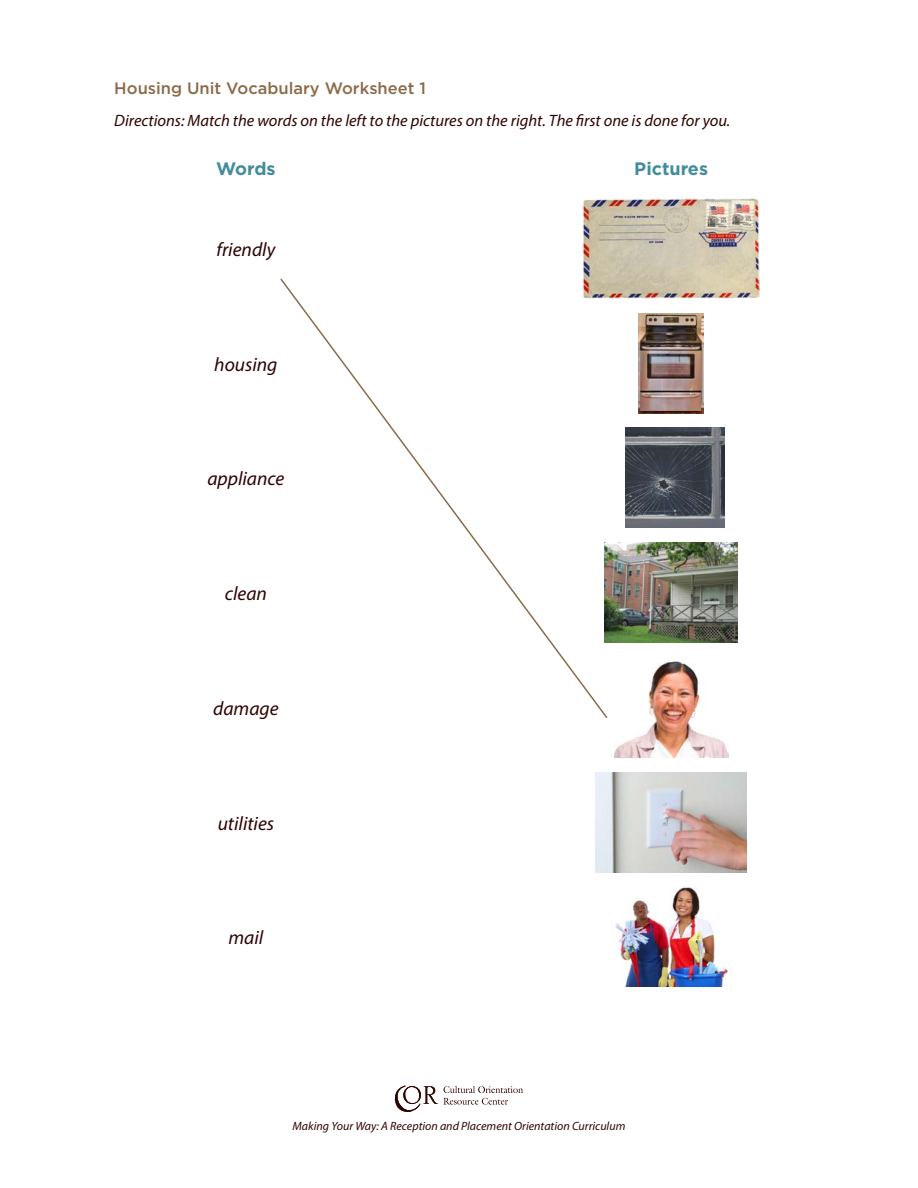
<style>
.page{position:relative;width:918px;height:1188px;background:#fff}
.page>*{position:absolute;margin:0;border:0;box-sizing:border-box;transform-origin:0 0}
.t1{font:italic 19.5px "Myriad Pro";color:#2f0300}
.t2{font:700 18px "Gotham";color:#428c9c}
.t3{font:italic 16.5px "Myriad Pro";color:#2f0300}
.t4{font:500 16.5px "Gotham";color:#8c6a49}
.t5{font:italic 12px "Myriad Pro";color:#2f0300}
</style>
<div class="page">
<svg style="left:394px;top:1086px;width:129px;height:26px"></svg>
<img style="left:583px;top:198px;width:177px;height:100px">
<img style="left:639px;top:313px;width:65px;height:100px">
<img style="left:626px;top:428px;width:98px;height:100px">
<img style="left:609px;top:543px;width:129px;height:100px">
<img style="left:614px;top:661px;width:114px;height:96px">
<img style="left:596px;top:772px;width:151px;height:100px">
<img style="left:615px;top:887px;width:114px;height:100px">
<svg style="left:280px;top:277px;width:329px;height:441px"></svg>
<p class="t4" style="left:114px;top:79px;width:313px">Housing Unit Vocabulary Worksheet 1</p>
<p class="t3" style="left:114px;top:110px;width:618px">Directions: Match the words on the left to the pictures on the right. The first one is done for you.</p>
<p class="t2" style="left:216px;top:158px;width:61px">Words</p>
<p class="t2" style="left:634px;top:158px;width:75px">Pictures</p>
<p class="t1" style="left:217px;top:237px;width:60px">friendly</p>
<p class="t1" style="left:214px;top:352px;width:65px">housing</p>
<p class="t1" style="left:207px;top:467px;width:79px">appliance</p>
<p class="t1" style="left:225px;top:581px;width:44px">clean</p>
<p class="t1" style="left:213px;top:696px;width:67px">damage</p>
<p class="t1" style="left:218px;top:811px;width:58px">utilities</p>
<p class="t1" style="left:229px;top:926px;width:36px">mail</p>
<p class="t5" style="left:293px;top:1119px;width:334px">Making Your Way: A Reception and Placement Orientation Curriculum</p>
</div>
